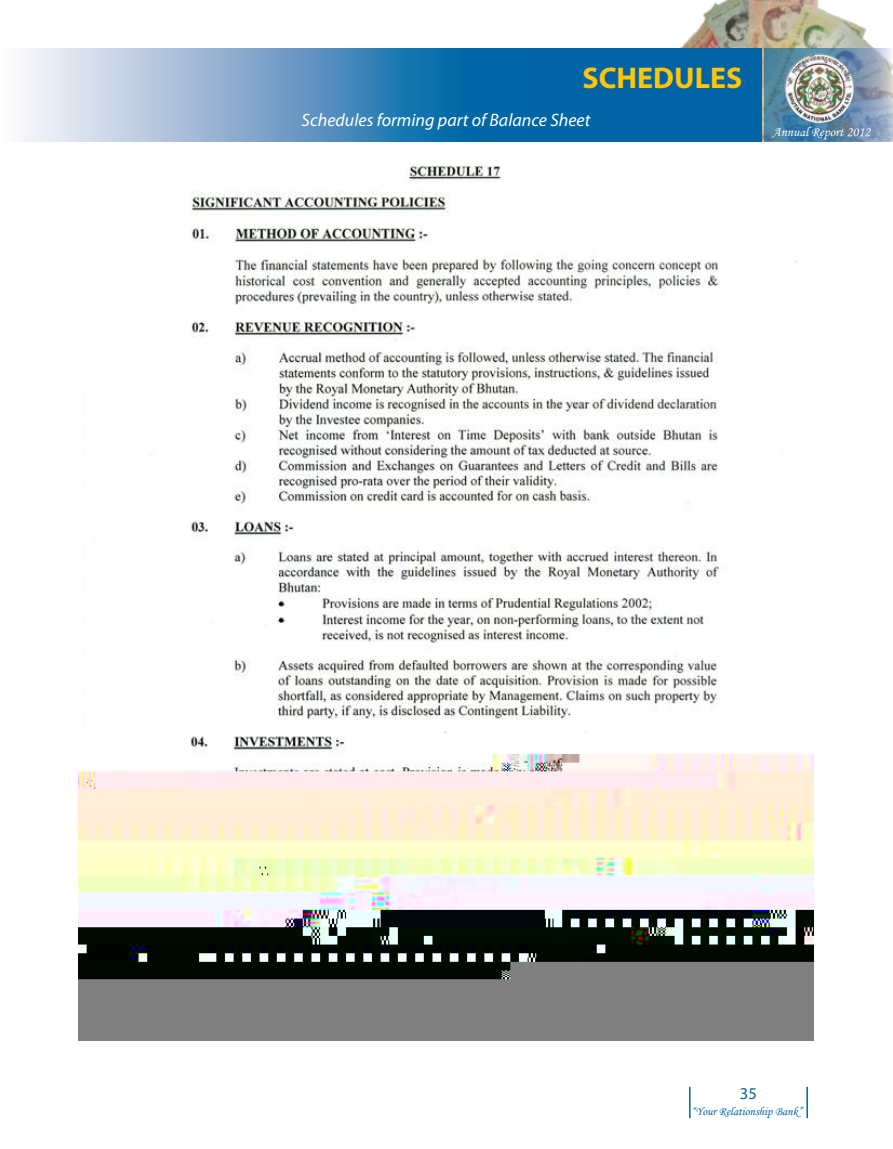
<style>
.page{position:relative;width:893px;height:1149px;background:#fff}
.page>*{position:absolute;margin:0;border:0;box-sizing:border-box;transform-origin:0 0}
.t1{font:700 30px "Myriad Pro";color:#ffc50a}
.t2{font:italic 18px "Myriad Pro";color:#fff}
.t3{font:16.5px "Myriad Pro";color:#0063a4}
.t4{font:13.5px "Monotype Corsiva";color:#fff}
.t5{font:12px "Monotype Corsiva";color:#0063a4}
</style>
<div class="page">
<img style="left:680px;top:0;width:194px;height:142px">
<hr style="left:689px;top:1086px;width:2px;height:31px;background:#0063a4">
<hr style="left:806px;top:1086px;width:2px;height:31px;background:#0063a4">
<svg style="left:765px;top:48px;width:128px;height:94px;background:#7093ad"></svg>
<svg style="left:24px;top:48px;width:737px;height:94px;background:#4c8ebd"></svg>
<img style="left:784px;top:53px;width:70px;height:70px">
<img style="left:79px;top:166px;width:734px;height:874px">
<h1 class="t1" style="left:583px;top:59px;width:19px">SCHE</h1>
<h1 class="t1" style="left:653px;top:59px;width:73px">DULES</h1>
<p class="t2" style="left:302px;top:109px;width:290px">Schedules forming part of Balance Sheet</p>
<p class="t4" style="left:772px;top:124px;width:100px">Annual Report 2012</p>
<p class="t3" style="left:740px;top:1083px;width:18px">35</p>
<p class="t5" style="left:691px;top:1103px;width:112px">“Your Relationship Bank”</p>
</div>
